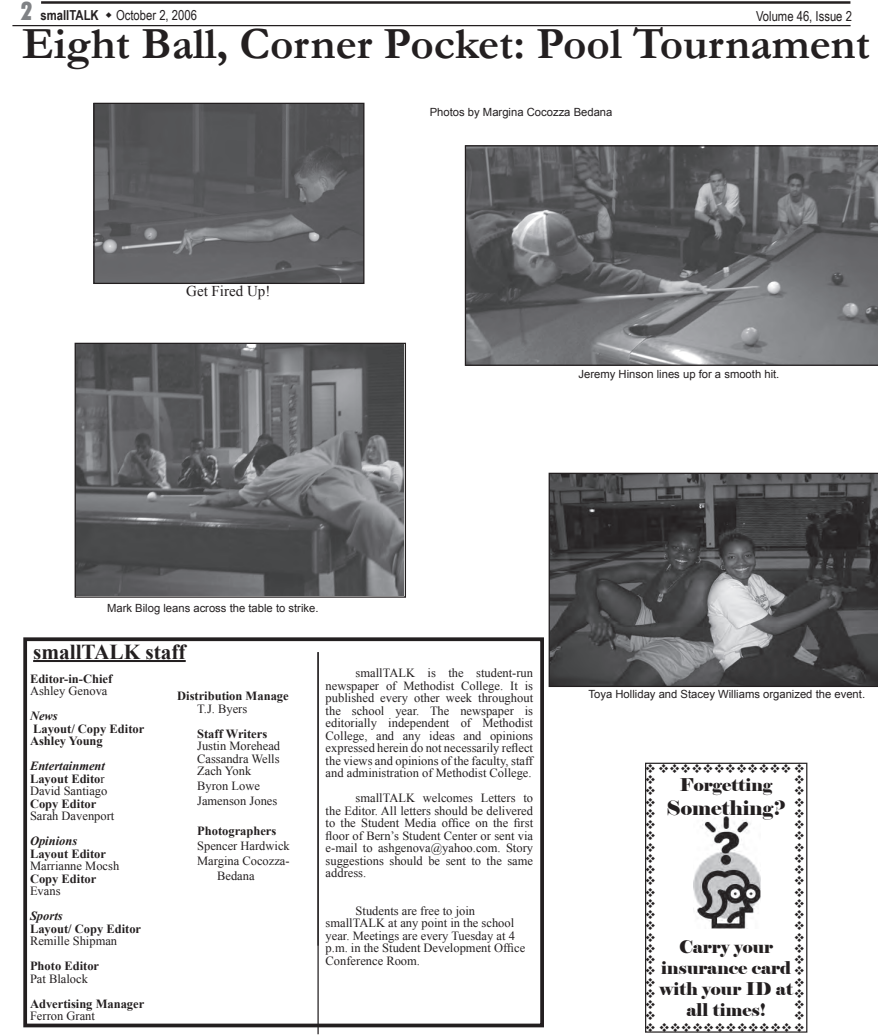
<style>
.page{position:relative;width:878px;height:1035px;background:#fff}
.page>*{position:absolute;margin:0;border:0;box-sizing:border-box;transform-origin:0 0}
.t1{font:700 45px "Garamond";color:#231f20}
.t2{font:700 21.25px "Times New Roman";color:#231f20}
.t3{font:20px "Elephant";color:#231f20}
.t4{font:17.5px/21px "Elephant";color:#231f20;text-align:center}
.t5{font:15px "Times New Roman";color:#231f20}
.t6{font:13.75px "Arial Narrow";color:#231f20}
.t7{font:700 13.75px "Arial Narrow";color:#231f20}
.t8{font:12.5px/12.5px "Times New Roman";color:#231f20}
.t9{font:700 12.5px/12.5px "Times New Roman";color:#231f20}
.t10{font:12.5px/11.2px "Wingdings";color:#231f20}
.t11{font:11.25px "Arial";color:#231f20}
.s1{font-family:"Tw Cen";font-weight:800;font-stretch:condensed;font-size:27.5px;color:#808285}
.s2{font-weight:400}
.s3{font-style:italic}
.s4{font-weight:700;font-style:italic}
.s5{font-weight:700}
</style>
<div class="page">
<hr style="left:12px;top:25px;width:838px;height:1px;background:#231f20">
<hr style="left:41px;top:1px;width:809px;height:3px;background:#231f20">
<div style="left:23px;top:637px;width:521px;height:390px;border:4px solid #231f20"></div>
<hr style="left:317px;top:652px;width:2px;height:382px;background:#231f20">
<hr style="left:33px;top:660px;width:153px;height:2px;background:#231f20">
<img style="left:693px;top:816px;width:67px;height:113px">
<div style="left:645px;top:763px;width:162px;height:270px;border:1px solid #282526"></div>
<svg style="left:465px;top:145px;width:413px;height:221px;background:#6a6b6d"></svg>
<img style="left:95px;top:105px;width:267px;height:177px">
<div style="left:93px;top:103px;width:271px;height:181px;border:1px solid #231f20"></div>
<img style="left:77px;top:345px;width:326px;height:251px">
<div style="left:75px;top:343px;width:331px;height:255px;border:1px solid #231f20"></div>
<svg style="left:548px;top:473px;width:330px;height:214px;background:#505051"></svg>
<p class="t7" style="left:20px;top:5px;width:80px"><span class="s1">2</span> smallTALK</p>
<p class="t6" style="left:116px;top:6px;width:82px">October 2, 2006</p>
<p class="t6" style="left:756px;top:6px;width:97px">Volume 46, Issue 2</p>
<p class="t1" style="left:22px;top:14px;width:849px">Eight Ball, Corner Pocket: Pool Tournament</p>
<p class="t11" style="left:430px;top:105px;width:184px">Photos by Margina Cocozza Bedana</p>
<p class="t5" style="left:186px;top:281px;width:86px">Get Fired Up!</p>
<p class="t11" style="left:578px;top:367px;width:202px">Jeremy Hinson lines up for a smooth hit.</p>
<p class="t11" style="left:107px;top:601px;width:213px">Mark Bilog leans across the table to strike.</p>
<p class="t2" style="left:33px;top:637px;width:154px">smallTALK staff</p>
<p class="t9" style="left:30px;top:672px;width:84px">Editor-in-Chief<br><span class="s2">Ashley Genova</span></p>
<p class="t9" style="left:30px;top:710px;width:116px"><span class="s3">News<br></span>Layout/ Copy Editor<br>Ashley Young</p>
<p class="t8" style="left:30px;top:760px;width:86px"><span class="s4">Entertainment<br></span><span class="s5">Layout Edito</span>r<br>David Santiago<br><span class="s5">Copy Editor<br></span>Sarah Davenport</p>
<p class="t9" style="left:30px;top:835px;width:91px"><span class="s3">Opinions<br></span>Layout Editor<br><span class="s2">Marrianne Mocsh<br></span>Copy Editor<br><span class="s2">Evans</span></p>
<p class="t9" style="left:30px;top:910px;width:113px"><span class="s3">Sports<br></span>Layout/ Copy Editor<br><span class="s2">Remille Shipman</span></p>
<p class="t9" style="left:30px;top:960px;width:71px">Photo Editor<br><span class="s2">Pat Blalock</span></p>
<p class="t9" style="left:30px;top:997px;width:116px">Advertising Manager<br><span class="s2">Ferron Grant</span></p>
<p class="t9" style="left:197px;top:689px;width:93px;text-indent:-20px">Distribution Manage<br><span class="s2">T.J. Byers</span></p>
<p class="t8" style="left:197px;top:727px;width:84px"><span class="s5">Staff Writers<br></span>Justin Morehead<br>Cassandra Wells<br>Zach Yonk</p>
<p class="t8" style="left:197px;top:778px;width:82px;line-height:15px">Byron Lowe<br>Jamenson Jones</p>
<p class="t9" style="left:197px;top:824px;width:81px">Photographers</p>
<p class="t8" style="left:197px;top:839px;width:94px">Spencer Hardwick</p>
<p class="t8" style="left:197px;top:854px;width:94px">Margina Cocozza-</p>
<p class="t8" style="left:217px;top:869px;width:39px">Bedana</p>
<p class="t8" style="left:325px;top:667px;width:209px;text-align:justify;text-indent:30px">smallTALK is the student-run newspaper of Methodist College. It is published every other week throughout the school year. The newspaper is editorially independent of Methodist College, and any ideas and opinions expressed herein do not necessarily reflect the views and opinions of the faculty, staff and administration of Methodist College.</p>
<p class="t8" style="left:325px;top:792px;width:209px;text-align:justify;text-indent:30px">smallTALK welcomes Letters to the Editor. All letters should be delivered to the Student Media office on the first floor of Bern’s Student Center or sent via e-mail to ashgenova@yahoo.com. Story suggestions should be sent to the same address.</p>
<p class="t8" style="left:325px;top:904px;width:201px;text-indent:30px">Students are free to join smallTALK at any point in the school year. Meetings are every Tuesday at 4 p.m. in the Student Development Office<br>Conference Room.</p>
<p class="t11" style="left:588px;top:687px;width:278px">Toya Holliday and Stacey Williams organized the event.</p>
<p class="t10" style="left:645px;top:763px;width:161px">❖ ❖❖❖❖❖❖❖❖❖❖❖❖ ❖ ❖<br>❖<br>❖<br>❖<br>❖<br>❖<br>❖<br>❖<br>❖<br>❖<br>❖<br>❖<br>❖<br>❖<br>❖<br>❖<br>❖<br>❖<br>❖<br>❖<br>❖<br>❖</p>
<p class="t10" style="left:645px;top:1022px;width:161px">❖ ❖❖❖❖❖❖❖❖❖❖❖❖❖</p>
<p class="t10" style="left:793px;top:774px;width:13px;text-align:justify">❖ ❖ ❖ ❖ ❖ ❖ ❖ ❖ ❖ ❖ ❖ ❖ ❖ ❖ ❖ ❖ ❖ ❖ ❖ ❖ ❖ ❖</p>
<p class="t4" style="left:680px;top:774px;width:94px">Forgetting</p>
<p class="t3" style="left:666px;top:795px;width:121px">Something?</p>
<p class="t4" style="left:659px;top:936px;width:135px">Carry your insurance card with your ID at all times!</p>
</div>
